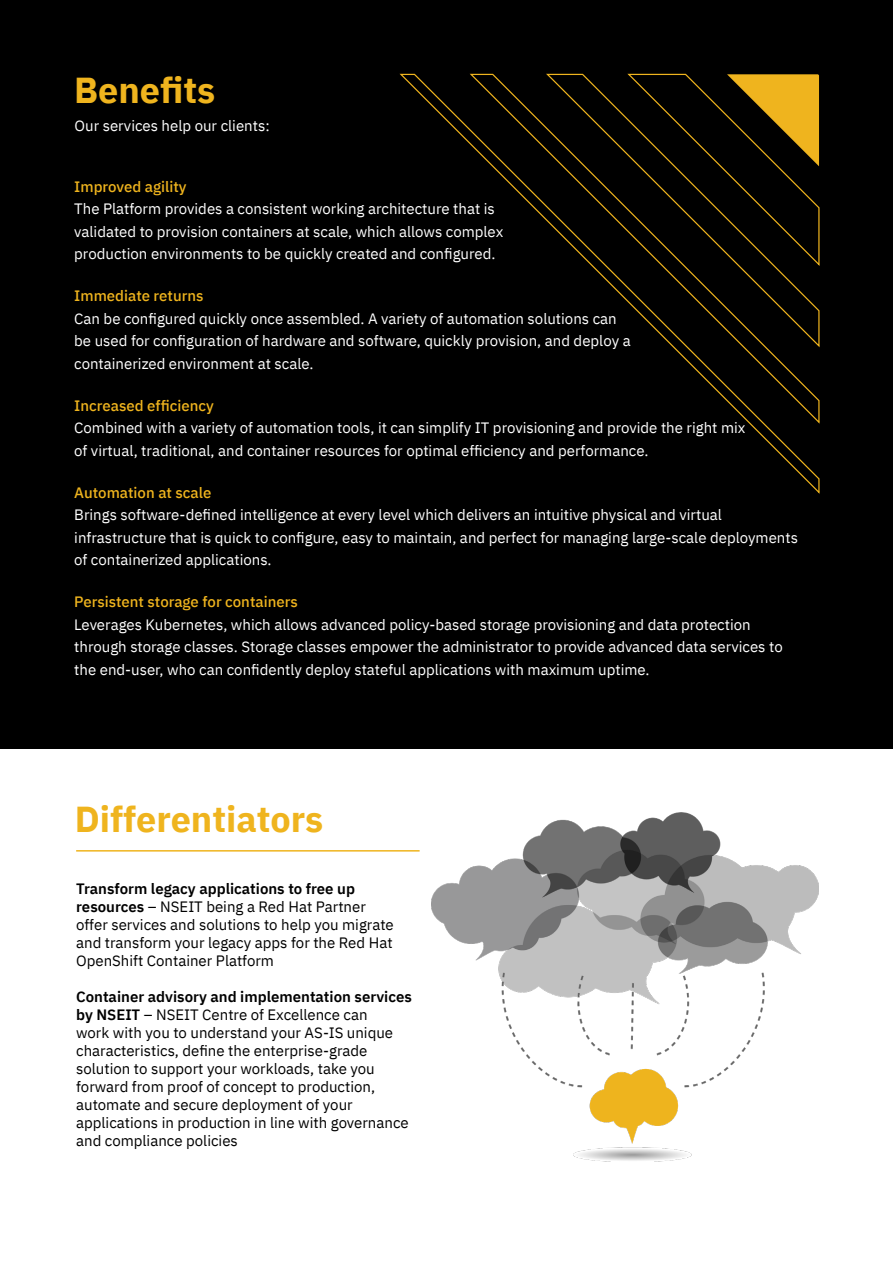
<style>
.page{position:relative;width:893px;height:1263px;background:#fff}
.page>*{position:absolute;margin:0;border:0;box-sizing:border-box;transform-origin:0 0}
.t1{font:700 36px "IBM Plex Sans";color:#efb41e}
.t2{font:15px/22.5px "IBM Plex Sans";color:#fff}
.t3{font:15px/18px "IBM Plex Sans";color:#000}
.t4{font:500 15px "IBM Plex Sans";color:#efb41e}
.s1{font-weight:600}
</style>
<div class="page">
<div style="left:0;top:0;width:893px;height:749px;background:#000"></div>
<svg style="left:399px;top:73px;width:421px;height:421px"></svg>
<hr style="left:76px;top:850px;width:344px;height:1px;background:#efb41e">
<img style="left:431px;top:812px;width:388px;height:350px">
<p class="t1" style="left:74px;top:61px;width:143px">Benefits</p>
<p class="t2" style="left:75px;top:113px;width:197px">Our services help our clients:</p>
<p class="t4" style="left:74px;top:175px;width:114px">Improved agility</p>
<p class="t2" style="left:74px;top:196px;width:431px">The Platform provides a consistent working architecture that is validated to provision containers at scale, which allows complex production environments to be quickly created and configured.</p>
<p class="t4" style="left:74px;top:284px;width:131px">Immediate returns</p>
<p class="t2" style="left:74px;top:306px;width:558px">Can be configured quickly once assembled. A variety of automation solutions can be used for configuration of hardware and software, quickly provision, and deploy a containerized environment at scale.</p>
<p class="t4" style="left:74px;top:394px;width:141px">Increased efficiency</p>
<p class="t2" style="left:74px;top:415px;width:673px">Combined with a variety of automation tools, it can simplify IT provisioning and provide the right mix of virtual, traditional, and container resources for optimal efficiency and performance.</p>
<p class="t4" style="left:74px;top:481px;width:139px">Automation at scale</p>
<p class="t2" style="left:74px;top:502px;width:725px">Brings software-defined intelligence at every level which delivers an intuitive physical and virtual infrastructure that is quick to configure, easy to maintain, and perfect for managing large-scale deployments of containerized applications.</p>
<p class="t4" style="left:74px;top:590px;width:225px">Persistent storage for containers</p>
<p class="t2" style="left:74px;top:612px;width:710px">Leverages Kubernetes, which allows advanced policy-based storage provisioning and data protection through storage classes. Storage classes empower the administrator to provide advanced data services to the end-user, who can confidently deploy stateful applications with maximum uptime.</p>
<p class="t1" style="left:75px;top:790px;width:250px">Differentiators</p>
<p class="t3" style="left:76px;top:878px;width:319px"><span class="s1">Transform legacy applications to free up resources</span> – NSEIT being a Red Hat Partner offer services and solutions to help you migrate and transform your legacy apps for the Red Hat OpenShift Container Platform</p>
<p class="t3" style="left:76px;top:986px;width:337px"><span class="s1">Container advisory and implementation services by NSEIT</span> – NSEIT Centre of Excellence can<br>work with you to understand your AS-IS unique characteristics, define the enterprise-grade solution to support your workloads, take you forward from proof of concept to production, automate and secure deployment of your applications in production in line with governance and compliance policies</p>
</div>
